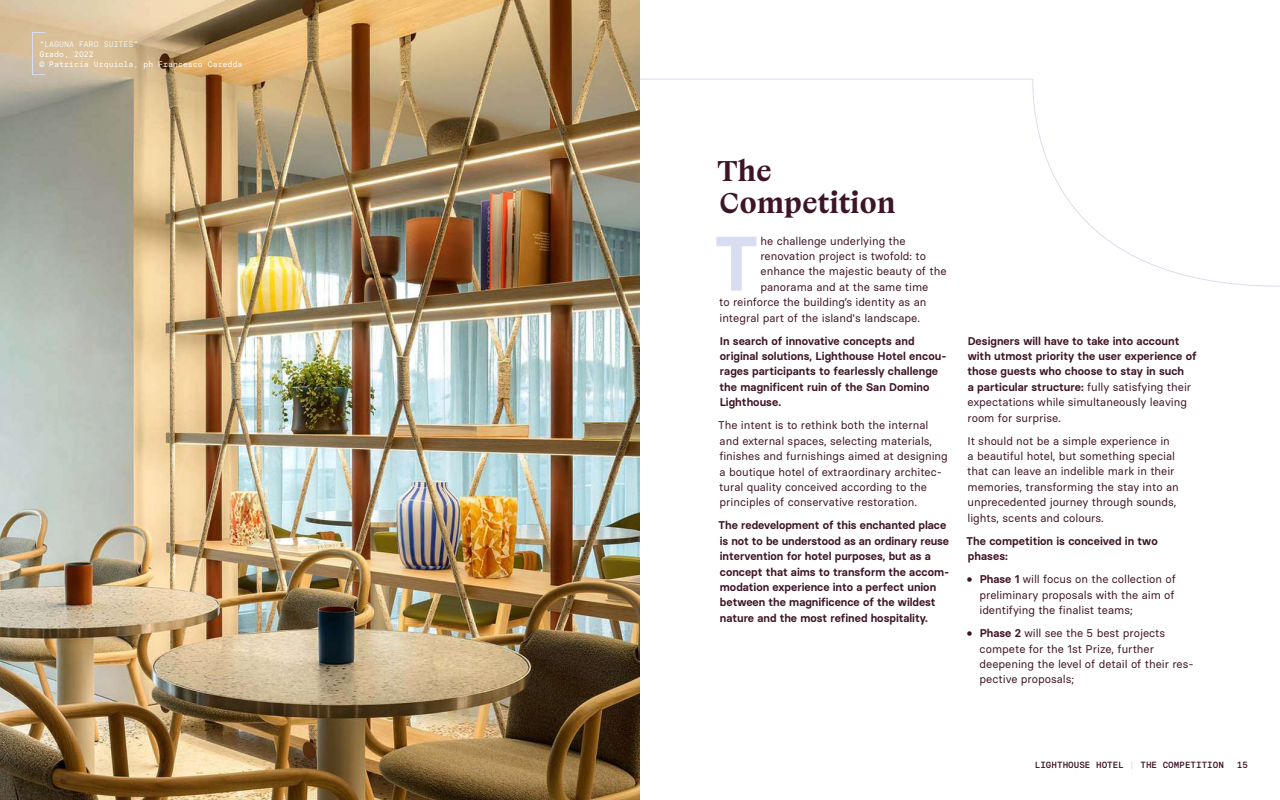
<style>
.page{position:relative;width:1280px;height:800px;background:#fff}
.page>*{position:absolute;margin:0;border:0;box-sizing:border-box;transform-origin:0 0}
.t1{font:600 77.2px "Basier Square Mono";color:#d9ddf1}
.t2{font:700 30.7px/31.9px "Boogy Brut";color:#3f1427}
.t3{font:11.2px/15.4px "Basier Square";color:#3f1427}
.t4{font:600 11.2px/15.4px "Basier Square";letter-spacing:.005em;color:#3f1427}
.t5{font:500 9px "Basier Square Mono";color:#3f1427}
.t6{font:8px/10px "Basier Square Mono";color:#fff}
.s1{color:#f5f4ee}
.s2{font-weight:400}
.s3{font-family:"Boogy Brut";font-weight:300}
.s4{font-weight:600}
.s5{color:#d9ddf1}
</style>
<div class="page">
<svg style="left:640px;top:78px;width:640px;height:209px"></svg>
<img style="left:0;top:0;width:640px;height:800px">
<div style="left:32px;top:32px;width:13px;height:43px;border:1px solid #d9ddf1"></div>
<p class="t6" style="left:39px;top:39px;width:205px">“<span class="s1">LAGUNA FARO SUITES</span>”<br>Grado, 2022<br>© Patricia Urquiola, ph Francesco Caredda</p>
<h2 class="t2" style="left:717px;top:155px;width:180px">The<br>Competition</h2>
<h1 class="t1" style="left:713px;top:216px;width:49px">T</h1>
<p class="t3" style="left:760px;top:233px;width:147px">he challenge underlying the</p>
<p class="t3" style="left:760px;top:248px;width:167px">renovation project is twofold: to</p>
<p class="t3" style="left:761px;top:264px;width:188px">enhance the majestic beauty of the</p>
<p class="t3" style="left:760px;top:279px;width:169px">panorama and at the same time</p>
<p class="t3" style="left:719px;top:294px;width:209px">to reinforce the building’s identity as an</p>
<p class="t3" style="left:720px;top:310px;width:202px">integral part of the island's landscape.</p>
<p class="t4" style="left:720px;top:333px;width:229px">In search of innovative concepts and original solutions, Lighthouse Hotel encou&shy;rages participants to fearlessly challenge the magnificent ruin of the San Domino Lighthouse.</p>
<p class="t3" style="left:718px;top:418px;width:231px">The intent is to rethink both the internal and external spaces, selecting materials, finishes and furnishings aimed at designing a boutique hotel of extraordinary architec&shy;tural quality conceived according to the principles of conservative restoration.</p>
<p class="t4" style="left:719px;top:518px;width:232px">The redevelopment of this enchanted place is not to be understood as an ordinary reuse intervention for hotel purposes, but as a concept that aims to transform the accom&shy;modation experience into a perfect union between the magnificence of the wildest nature and the most refined hospitality.</p>
<p class="t4" style="left:968px;top:333px;width:231px">Designers will have to take into account with utmost priority the user experience of those guests who choose to stay in such<br>a particular structure: <span class="s2">fully satisfying their expectations while simultaneously leaving room for surprise.</span></p>
<p class="t3" style="left:967px;top:433px;width:213px">It should not be a simple experience in<br>a beautiful hotel, but something special that can leave an indelible mark in their memories, transforming the stay into an unprecedented journey through sounds, lights, scents and colours.</p>
<p class="t4" style="left:967px;top:533px;width:193px">The competition is conceived in two phases:</p>
<p class="t3" style="left:980px;top:571px;width:198px;text-align:justify;text-indent:-13px"><span class="s3">•</span> <span class="s4">Phase 1</span> will focus on the collection of preliminary proposals with the aim of identifying the finalist teams;</p>
<p class="t3" style="left:980px;top:625px;width:216px;text-indent:-13px"><span class="s3">•</span> <span class="s4">Phase 2</span> will see the 5 best projects compete for the 1st Prize, further deepening the level of detail of their res&shy;pective proposals;</p>
<p class="t5" style="left:1035px;top:759px;width:190px">LIGHTHOUSE HOTEL <span class="s5">|</span> THE COMPETITION</p>
<p class="t5" style="left:1237px;top:759px;width:13px">15</p>
</div>
